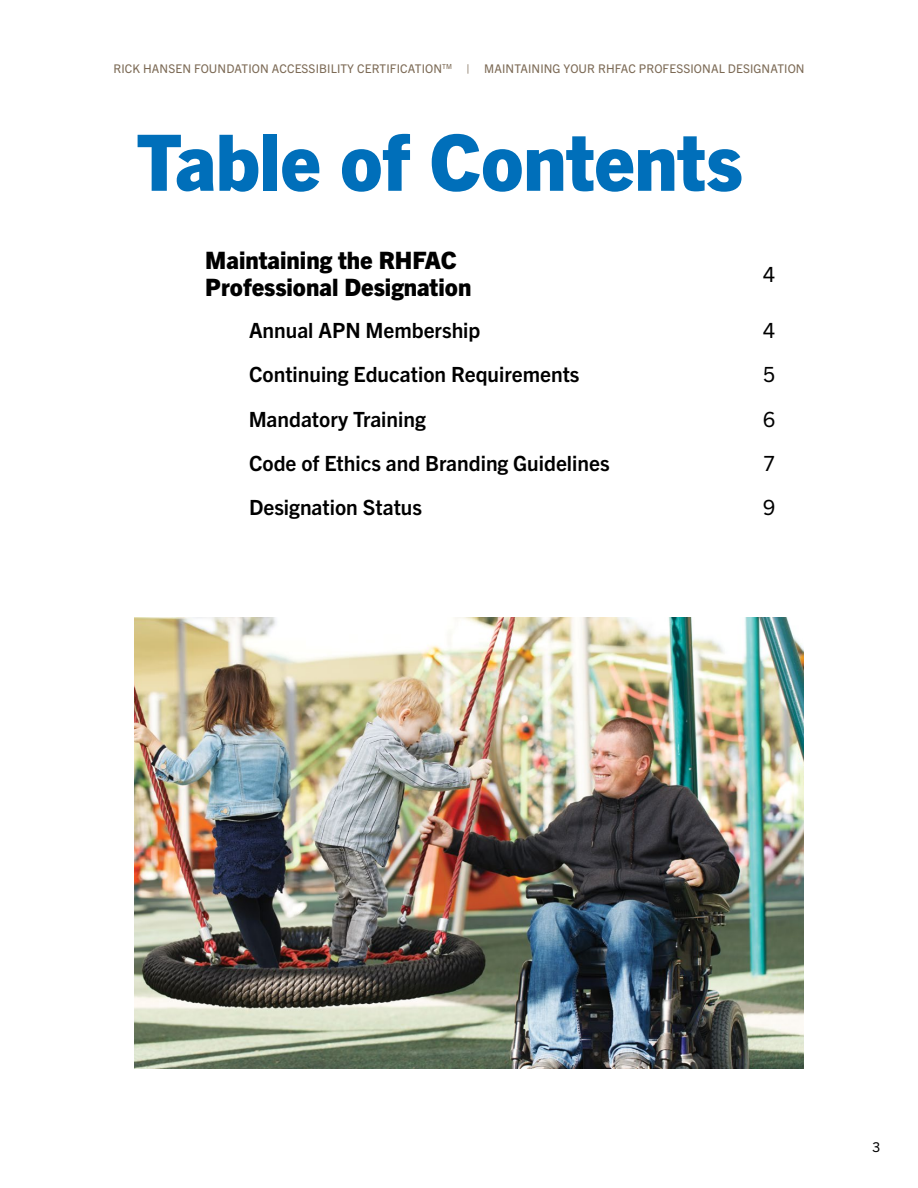
<style>
.page{position:relative;width:918px;height:1188px;background:#fff}
.page>*{position:absolute;margin:0;border:0;box-sizing:border-box;transform-origin:0 0}
.t1{font:800 78px "Trade Gothic Next LT Pro";letter-spacing:-.005em;color:#006fba}
.Table_Format_Paragraph_Style_1{font:800 24px/27px "Trade Gothic Next LT Pro";color:#000}
.Table_Format_Paragraph_Style_1_-_indent{font:700 21px "Trade Gothic Next LT Pro";color:#000}
.Table_Format_Numbers_in_Table{font:21px "Trade Gothic Next LT Pro";color:#000}
.t2{font:13.5px "Trade Gothic Next LT Pro";color:#000}
.t3{font:12px "Trade Gothic Next LT Pro";letter-spacing:.01em;color:#7c6a55}
</style>
<div class="page">
<img style="left:135px;top:617px;width:669px;height:451px">
<p class="t3" style="left:114px;top:60px;width:693px">RICK HANSEN FOUNDATION ACCESSIBILITY CERTIFICATION<sup>TM</sup> | MAINTAINING YOUR RHFAC PROFESSIONAL DESIGNATION</p>
<h2 class="t1" style="left:136px;top:108px;width:608px">Table of Contents</h2>
<h3 class="Table_Format_Paragraph_Style_1" style="left:205px;top:245px;width:268px">Maintaining the RHFAC<br>Professional Designation</h3>
<p class="Table_Format_Numbers_in_Table" style="left:763px;top:260px;width:14px">4</p>
<h4 class="Table_Format_Paragraph_Style_1_-_indent" style="left:249px;top:316px;width:233px">Annual APN Membership</h4>
<p class="Table_Format_Numbers_in_Table" style="left:763px;top:316px;width:14px">4</p>
<h4 class="Table_Format_Paragraph_Style_1_-_indent" style="left:249px;top:360px;width:332px">Continuing Education Requirements</h4>
<p class="Table_Format_Numbers_in_Table" style="left:763px;top:360px;width:14px">5</p>
<h4 class="Table_Format_Paragraph_Style_1_-_indent" style="left:249px;top:404px;width:178px">Mandatory Training</h4>
<p class="Table_Format_Numbers_in_Table" style="left:763px;top:404px;width:14px">6</p>
<h4 class="Table_Format_Paragraph_Style_1_-_indent" style="left:249px;top:449px;width:362px">Code of Ethics and Branding Guidelines</h4>
<p class="Table_Format_Numbers_in_Table" style="left:763px;top:449px;width:14px">7</p>
<h4 class="Table_Format_Paragraph_Style_1_-_indent" style="left:249px;top:493px;width:175px">Designation Status</h4>
<p class="Table_Format_Numbers_in_Table" style="left:763px;top:493px;width:14px">9</p>
<p class="t2" style="left:872px;top:1138px;width:9px">3</p>
</div>
